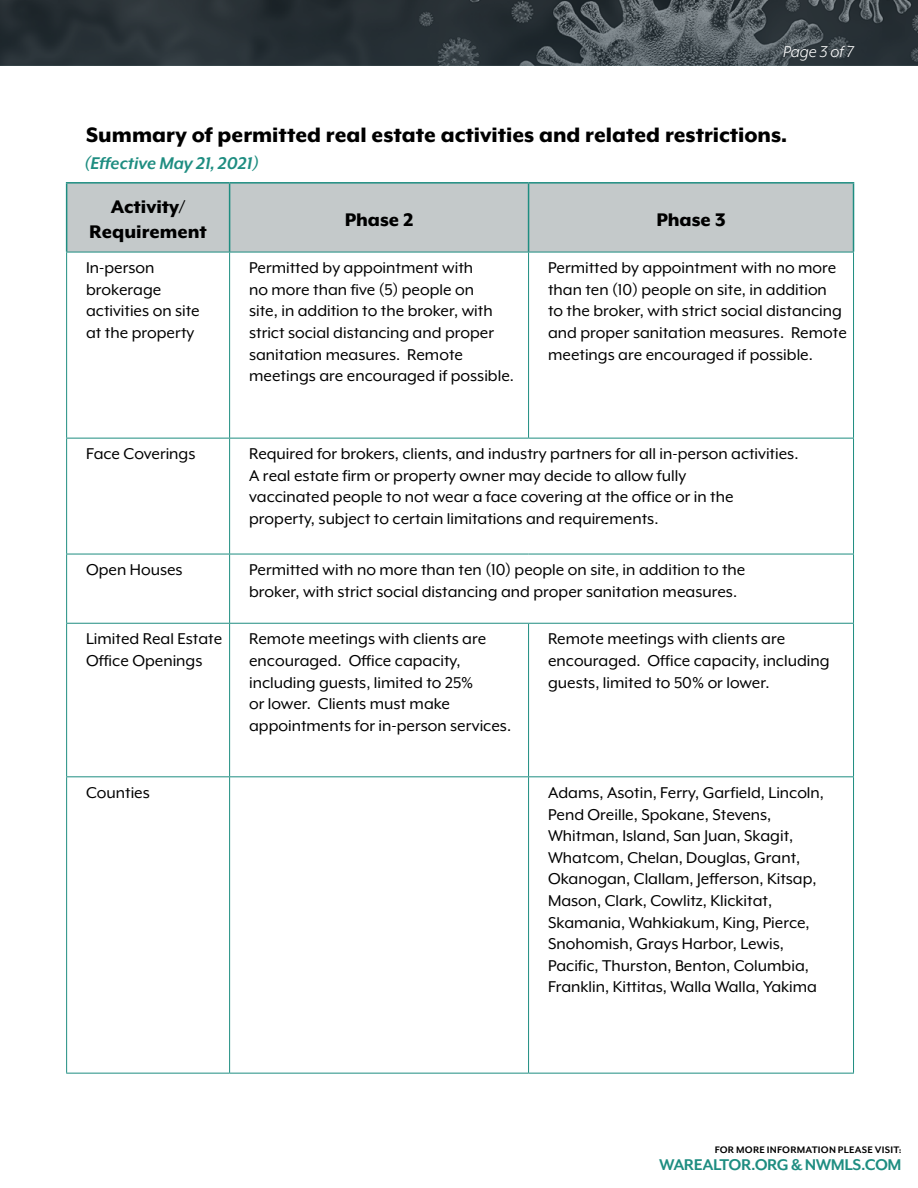
<style>
.page{position:relative;width:918px;height:1188px;background:#fff}
.page>*{position:absolute;margin:0;border:0;box-sizing:border-box;transform-origin:0 0}
.t1{font:800 24px "Mr Eaves XL Mod OT";color:#000}
.t2{font:800 21px/25.2px "Mr Eaves XL Mod OT";color:#000;text-align:center}
.t3{font:italic 700 19.5px "Mr Eaves XL Mod OT";color:#1e8d81}
.t4{font:18px/21.6px "Mr Eaves XL Mod OT";color:#000}
.t5{font:italic 18px "Mr Eaves XL Mod OT";color:#fff}
.t6{font:700 17.85px "Mr Eaves Mod OT";letter-spacing:-.03em;color:#1e8d81}
.t7{font:700 10.95px "Mr Eaves Mod OT";letter-spacing:.02em;color:#000}
</style>
<div class="page">
<img style="left:0;top:0;width:918px;height:66px">
<div style="left:67px;top:184px;width:786px;height:68px;background:#c4c9ca"></div>
<hr style="left:66px;top:182px;width:164px;height:2px;background:#1e8d81">
<hr style="left:66px;top:184px;width:1px;height:68px;background:#1e8d81">
<hr style="left:230px;top:182px;width:299px;height:2px;background:#1e8d81">
<hr style="left:229px;top:184px;width:1px;height:68px;background:#1e8d81">
<hr style="left:529px;top:182px;width:325px;height:2px;background:#1e8d81">
<hr style="left:528px;top:184px;width:1px;height:68px;background:#1e8d81">
<hr style="left:853px;top:184px;width:1px;height:68px;background:#1e8d81">
<hr style="left:66px;top:252px;width:164px;height:1px;background:#1e8d81">
<hr style="left:230px;top:252px;width:299px;height:1px;background:#1e8d81">
<hr style="left:529px;top:252px;width:325px;height:1px;background:#1e8d81">
<hr style="left:66px;top:252px;width:1px;height:186px;background:#1e8d81">
<hr style="left:229px;top:252px;width:1px;height:186px;background:#1e8d81">
<hr style="left:528px;top:252px;width:1px;height:186px;background:#1e8d81">
<hr style="left:853px;top:252px;width:1px;height:186px;background:#1e8d81">
<hr style="left:66px;top:438px;width:164px;height:1px;background:#1e8d81">
<hr style="left:66px;top:439px;width:1px;height:115px;background:#1e8d81">
<hr style="left:230px;top:438px;width:299px;height:1px;background:#1e8d81">
<hr style="left:229px;top:439px;width:1px;height:115px;background:#1e8d81">
<hr style="left:529px;top:438px;width:325px;height:1px;background:#1e8d81">
<hr style="left:853px;top:439px;width:1px;height:115px;background:#1e8d81">
<hr style="left:66px;top:554px;width:164px;height:1px;background:#1e8d81">
<hr style="left:66px;top:554px;width:1px;height:69px;background:#1e8d81">
<hr style="left:230px;top:554px;width:299px;height:1px;background:#1e8d81">
<hr style="left:229px;top:554px;width:1px;height:69px;background:#1e8d81">
<hr style="left:529px;top:554px;width:325px;height:1px;background:#1e8d81">
<hr style="left:853px;top:554px;width:1px;height:69px;background:#1e8d81">
<hr style="left:66px;top:623px;width:164px;height:1px;background:#1e8d81">
<hr style="left:66px;top:624px;width:1px;height:152px;background:#1e8d81">
<hr style="left:230px;top:623px;width:299px;height:1px;background:#1e8d81">
<hr style="left:229px;top:624px;width:1px;height:152px;background:#1e8d81">
<hr style="left:529px;top:623px;width:325px;height:1px;background:#1e8d81">
<hr style="left:528px;top:624px;width:1px;height:152px;background:#1e8d81">
<hr style="left:853px;top:624px;width:1px;height:152px;background:#1e8d81">
<hr style="left:66px;top:776px;width:164px;height:1px;background:#1e8d81">
<hr style="left:66px;top:777px;width:1px;height:296px;background:#1e8d81">
<hr style="left:230px;top:776px;width:299px;height:1px;background:#1e8d81">
<hr style="left:229px;top:777px;width:1px;height:296px;background:#1e8d81">
<hr style="left:529px;top:776px;width:325px;height:1px;background:#1e8d81">
<hr style="left:528px;top:777px;width:1px;height:296px;background:#1e8d81">
<hr style="left:853px;top:777px;width:1px;height:296px;background:#1e8d81">
<hr style="left:66px;top:1073px;width:164px;height:1px;background:#1e8d81">
<hr style="left:230px;top:1073px;width:299px;height:1px;background:#1e8d81">
<hr style="left:529px;top:1073px;width:325px;height:1px;background:#1e8d81">
<p class="t5" style="left:783px;top:42px;width:72px">Page 3 of 7</p>
<h1 class="t1" style="left:86px;top:123px;width:703px">Summary of permitted real estate activities and related restrictions.</h1>
<p class="t3" style="left:84px;top:154px;width:176px">(Effective May 21, 2021)</p>
<p class="t2" style="left:89px;top:194px;width:119px">Activity/<br>Requirement</p>
<p class="t2" style="left:345px;top:207px;width:70px">Phase 2</p>
<p class="t2" style="left:656px;top:207px;width:71px">Phase 3</p>
<p class="t4" style="left:86px;top:257px;width:115px">In-person brokerage activities on site at the property</p>
<p class="t4" style="left:249px;top:257px;width:266px">Permitted by appointment with<br>no more than five (5) people on<br>site, in addition to the broker, with strict social distancing and proper sanitation measures. Remote meetings are encouraged if possible.</p>
<p class="t4" style="left:548px;top:257px;width:300px">Permitted by appointment with no more than ten (10) people on site, in addition<br>to the broker, with strict social distancing and proper sanitation measures. Remote meetings are encouraged if possible.</p>
<p class="t4" style="left:86px;top:443px;width:111px">Face Coverings</p>
<p class="t4" style="left:249px;top:443px;width:551px">Required for brokers, clients, and industry partners for all in-person activities.<br>A real estate firm or property owner may decide to allow fully<br>vaccinated people to not wear a face covering at the office or in the property, subject to certain limitations and requirements.</p>
<p class="t4" style="left:86px;top:559px;width:98px">Open Houses</p>
<p class="t4" style="left:249px;top:559px;width:498px">Permitted with no more than ten (10) people on site, in addition to the broker, with strict social distancing and proper sanitation measures.</p>
<p class="t4" style="left:86px;top:628px;width:138px">Limited Real Estate<br>Office Openings</p>
<p class="t4" style="left:249px;top:628px;width:264px">Remote meetings with clients are encouraged. Office capacity, including guests, limited to 25%<br>or lower. Clients must make appointments for in-person services.</p>
<p class="t4" style="left:548px;top:628px;width:283px">Remote meetings with clients are encouraged. Office capacity, including guests, limited to 50% or lower.</p>
<p class="t4" style="left:86px;top:782px;width:65px">Counties</p>
<p class="t4" style="left:548px;top:782px;width:277px">Adams, Asotin, Ferry, Garfield, Lincoln, Pend Oreille, Spokane, Stevens, Whitman, Island, San Juan, Skagit, Whatcom, Chelan, Douglas, Grant, Okanogan, Clallam, Jefferson, Kitsap, Mason, Clark, Cowlitz, Klickitat, Skamania, Wahkiakum, King, Pierce, Snohomish, Grays Harbor, Lewis, Pacific, Thurston, Benton, Columbia, Franklin, Kittitas, Walla Walla, Yakima</p>
<p class="t7" style="left:715px;top:1144px;width:188px">FOR MORE INFORMATION PLEASE VISIT:</p>
<p class="t6" style="left:659px;top:1155px;width:244px">WAREALTOR.ORG &amp; NWMLS.COM</p>
</div>
